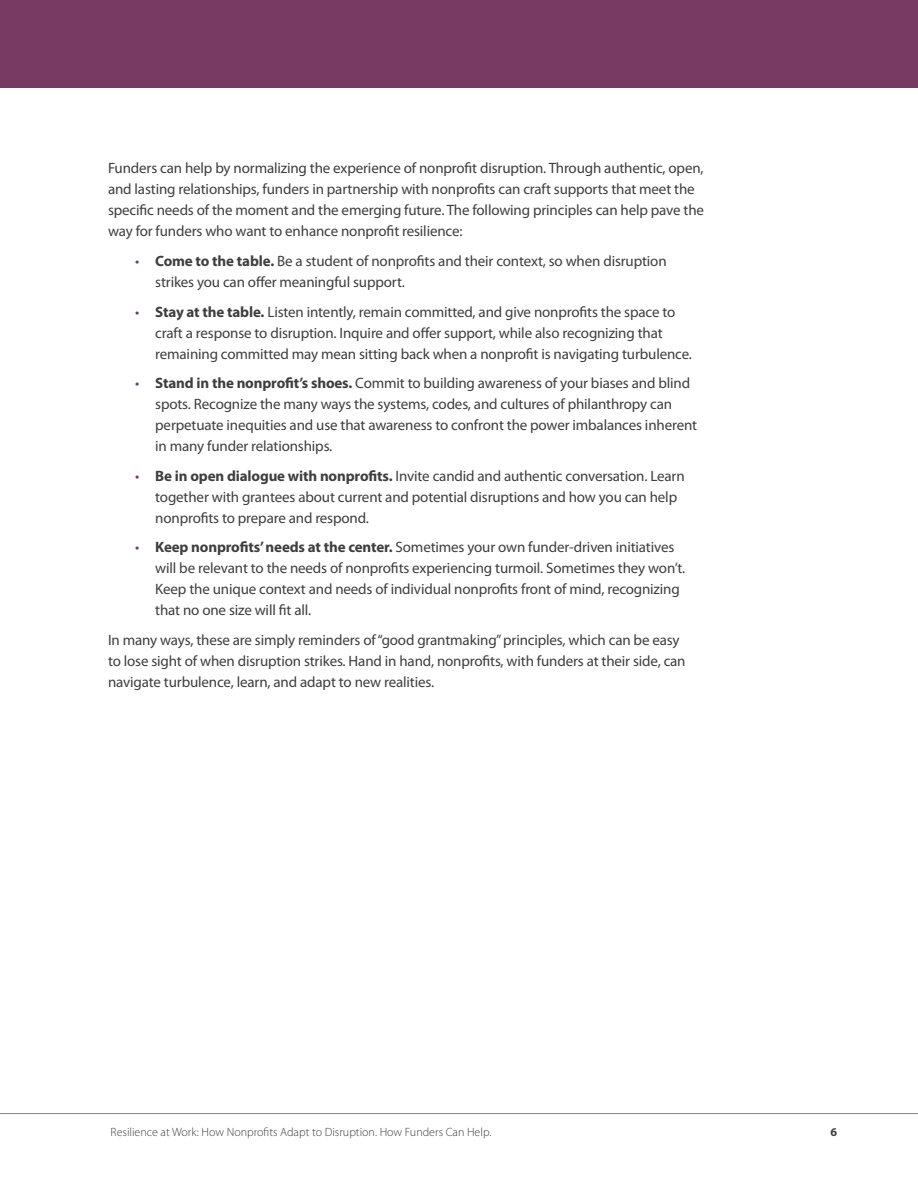
<style>
.page{position:relative;width:918px;height:1188px;background:#fff}
.page>*{position:absolute;margin:0;border:0;box-sizing:border-box;transform-origin:0 0}
.body_copy{font:15px/21px "Myriad Pro";letter-spacing:-.01em;color:#3e3e3f}
.t1{font:300 12px "Myriad Pro";color:#3e3e3f}
.t2{font:700 12px "Myriad Pro";color:#3e3e3f}
.s1{color:#783963}
.s2{font-weight:700}
</style>
<div class="page">
<hr style="left:0;top:1113px;width:918px;height:1px;background:#808285">
<div style="left:0;top:0;width:918px;height:88px;background:#783963"></div>
<p class="body_copy" style="left:108px;top:157px;width:598px">Funders can help by normalizing the experience of nonprofit disruption. Through authentic, open, and lasting relationships, funders in partnership with nonprofits can craft supports that meet the specific needs of the moment and the emerging future. The following principles can help pave the way for funders who want to enhance nonprofit resilience:</p>
<p class="body_copy" style="left:155px;top:250px;width:513px;text-indent:-20px"><span class="s1">•</span> <span class="s2">Come to the table.</span> Be a student of nonprofits and their context, so when disruption strikes you can offer meaningful support.</p>
<p class="body_copy" style="left:155px;top:301px;width:538px;text-indent:-20px"><span class="s1">•</span> <span class="s2">Stay at the table.</span> Listen intently, remain committed, and give nonprofits the space to craft a response to disruption. Inquire and offer support, while also recognizing that remaining committed may mean sitting back when a nonprofit is navigating turbulence.</p>
<p class="body_copy" style="left:155px;top:372px;width:543px;text-indent:-20px"><span class="s1">•</span> <span class="s2">Stand in the nonprofit’s shoes.</span> Commit to building awareness of your biases and blind spots. Recognize the many ways the systems, codes, and cultures of philanthropy can perpetuate inequities and use that awareness to confront the power imbalances inherent in many funder relationships.</p>
<p class="body_copy" style="left:155px;top:465px;width:531px;text-indent:-20px"><span class="s1">•</span> <span class="s2">Be in open dialogue with nonprofits.</span> Invite candid and authentic conversation. Learn together with grantees about current and potential disruptions and how you can help nonprofits to prepare and respond.</p>
<p class="body_copy" style="left:155px;top:537px;width:532px;text-indent:-20px"><span class="s1">•</span> <span class="s2">Keep nonprofits’ needs at the center.</span> Sometimes your own funder-driven initiatives will be relevant to the needs of nonprofits experiencing turmoil. Sometimes they won’t.<br>Keep the unique context and needs of individual nonprofits front of mind, recognizing that no one size will fit all.</p>
<p class="body_copy" style="left:108px;top:629px;width:579px">In many ways, these are simply reminders of “good grantmaking” principles, which can be easy to lose sight of when disruption strikes. Hand in hand, nonprofits, with funders at their side, can navigate turbulence, learn, and adapt to new realities.</p>
<p class="t1" style="left:111px;top:1125px;width:382px">Resilience at Work: How Nonprofits Adapt to Disruption. How Funders Can Help.</p>
<p class="t2" style="left:830px;top:1124px;width:8px">6</p>
</div>
